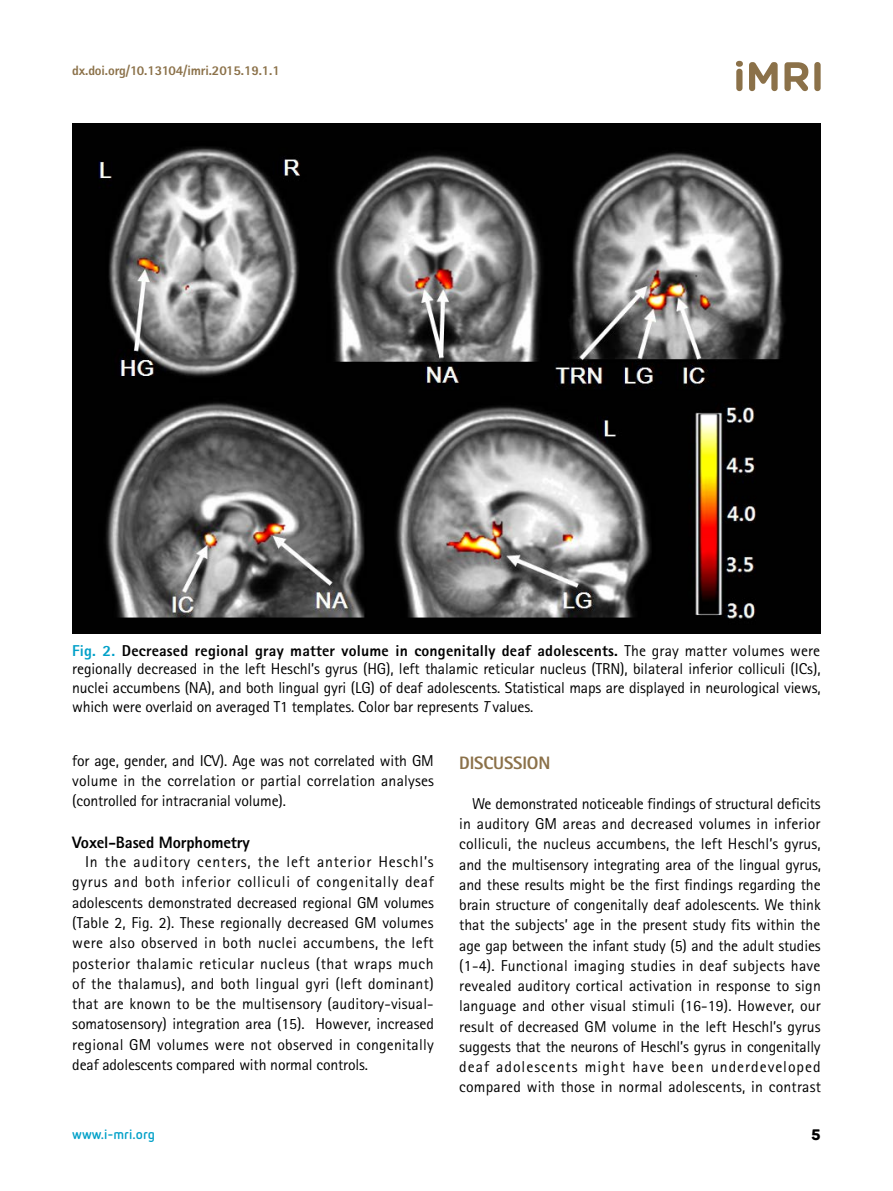
<style>
.page{position:relative;width:893px;height:1191px;background:#fff}
.page>*{position:absolute;margin:0;border:0;box-sizing:border-box;transform-origin:0 0}
.t1{font:800 18px "Rotis Sans Serif Std";letter-spacing:-.01em;color:#8b7149}
.t2{font:800 16.5px "Rotis Sans Serif Std";letter-spacing:-.01em;color:#000}
.t3{font:15.75px/20.2px "Rotis Sans Serif Std";letter-spacing:-.01em;color:#000;text-align:justify}
.t4{font:800 15px "Panton";color:#000}
.t5{font:800 13.5px "Rotis Sans Serif Std";letter-spacing:-.01em;color:#8b7149}
.t6{font:700 13.5px "Netto Pro";color:#00a0c8}
.s1{font-weight:800;color:#00a0c8}
.s2{font-weight:800}
.s3{font-style:italic}
</style>
<div class="page">
<svg style="left:736px;top:61px;width:7px;height:30px"></svg>
<svg style="left:749px;top:62px;width:29px;height:29px"></svg>
<svg style="left:784px;top:62px;width:24px;height:29px"></svg>
<svg style="left:814px;top:62px;width:7px;height:29px"></svg>
<img style="left:72px;top:123px;width:749px;height:511px">
<p class="t5" style="left:72px;top:62px;width:209px">dx.doi.org/10.13104/imri.2015.19.1.1</p>
<p class="t3" style="left:72px;top:641px;width:750px;line-height:18.8px"><span class="s1">Fig. 2.</span> <span class="s2">Decreased regional gray matter volume in congenitally deaf adolescents.</span> The gray matter volumes were regionally decreased in the left Heschl’s gyrus (HG), left thalamic reticular nucleus (TRN), bilateral inferior colliculi (ICs), nuclei accumbens (NA), and both lingual gyri (LG) of deaf adolescents. Statistical maps are displayed in neurological views, which were overlaid on averaged T1 templates. Color bar represents <span class="s3">T</span> values.</p>
<p class="t3" style="left:72px;top:750px;width:363px">for age, gender, and ICV). Age was not correlated with GM volume in the correlation or partial correlation analyses (controlled for intracranial volume).</p>
<p class="t2" style="left:72px;top:831px;width:179px">Voxel-Based Morphometry</p>
<p class="t3" style="left:72px;top:851px;width:363px;text-indent:13px">In the auditory centers, the left anterior Heschl’s gyrus and both inferior colliculi of congenitally deaf adolescents demonstrated decreased regional GM volumes (Table 2, Fig. 2). These regionally decreased GM volumes were also observed in both nuclei accumbens, the left posterior thalamic reticular nucleus (that wraps much of the thalamus), and both lingual gyri (left dominant) that are known to be the multisensory (auditory-visual&shy;somatosensory) integration area (15). However, increased regional GM volumes were not observed in congenitally deaf adolescents compared with normal controls.</p>
<p class="t1" style="left:459px;top:751px;width:93px">DISCUSSION</p>
<p class="t3" style="left:459px;top:793px;width:363px;text-indent:13px">We demonstrated noticeable findings of structural deficits in auditory GM areas and decreased volumes in inferior colliculi, the nucleus accumbens, the left Heschl’s gyrus, and the multisensory integrating area of the lingual gyrus, and these results might be the first findings regarding the brain structure of congenitally deaf adolescents. We think that the subjects’ age in the present study fits within the age gap between the infant study (5) and the adult studies (1-4). Functional imaging studies in deaf subjects have revealed auditory cortical activation in response to sign language and other visual stimuli (16-19). However, our result of decreased GM volume in the left Heschl’s gyrus suggests that the neurons of Heschl’s gyrus in congenitally deaf adolescents might have been underdeveloped compared with those in normal adolescents, in contrast</p>
<p class="t6" style="left:72px;top:1124px;width:84px">www.i-mri.org</p>
<p class="t4" style="left:812px;top:1125px;width:11px">5</p>
</div>
